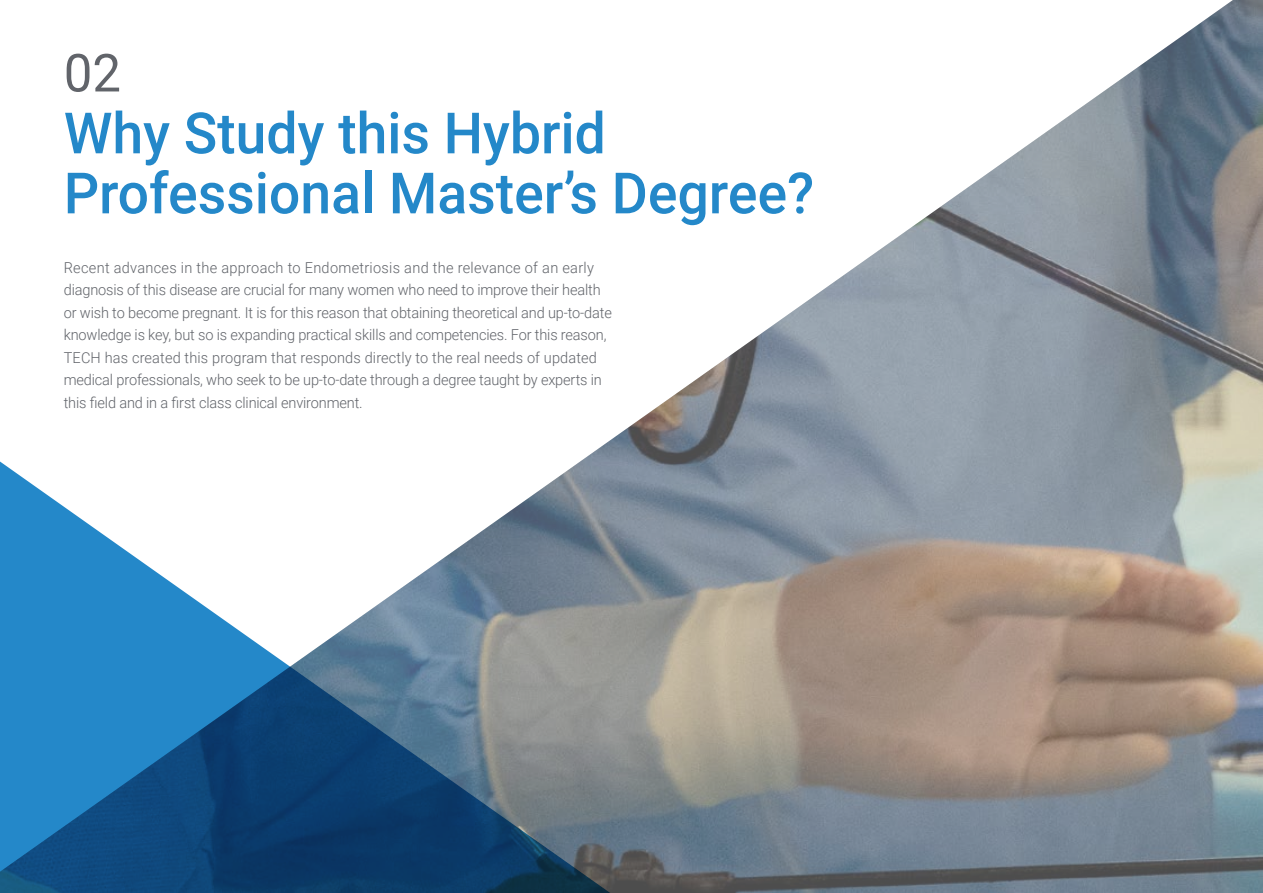
<style>
.page{position:relative;width:1263px;height:893px;background:#fff}
.page>*{position:absolute;margin:0;border:0;box-sizing:border-box;transform-origin:0 0}
.t1{font:500 57px/60px "Roboto";color:#2488c9}
.t2{font:52.5px "Roboto";color:#61646a}
.t3{font:300 15px/22.5px "Roboto";letter-spacing:-.01em;color:#61646a}
</style>
<div class="page">
<img style="left:602px;top:0;width:661px;height:893px">
<svg style="left:0;top:446px;width:640px;height:447px"></svg>
<h2 class="t2" style="left:64px;top:36px;width:59px">02</h2>
<h1 class="t1" style="left:64px;top:101px;width:752px">Why Study this Hybrid<br>Professional Master’s Degree?</h1>
<p class="t3" style="left:64px;top:255px;width:550px">Recent advances in the approach to Endometriosis and the relevance of an early diagnosis of this disease are crucial for many women who need to improve their health or wish to become pregnant. It is for this reason that obtaining theoretical and up-to-date knowledge is key, but so is expanding practical skills and competencies. For this reason, TECH has created this program that responds directly to the real needs of updated medical professionals, who seek to be up-to-date through a degree taught by experts in this field and in a first class clinical environment.</p>
</div>
